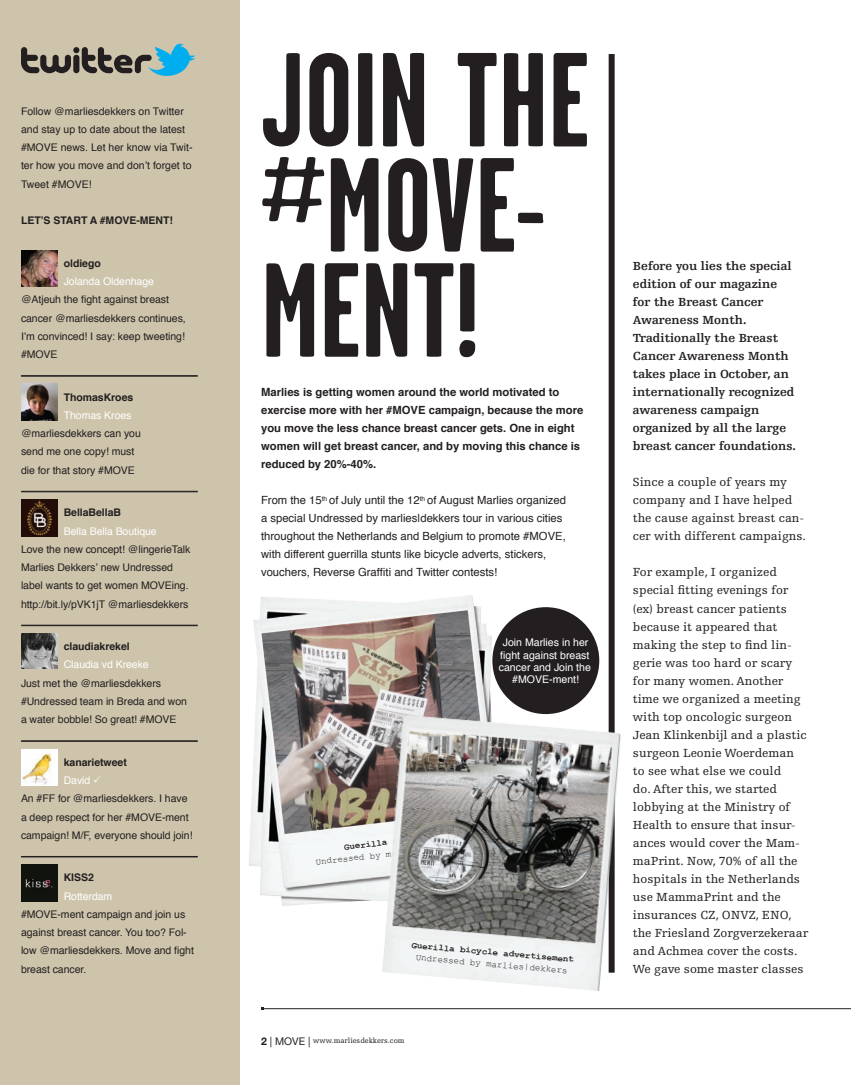
<style>
.page{position:relative;width:851px;height:1085px;background:#fff}
.page>*{position:absolute;margin:0;border:0;box-sizing:border-box;transform-origin:0 0}
.t1{font:700 133.5px/105px "Garage Gothic";color:#231f20}
.broodtekst{font:12.3px/18px "Egyptienne F";color:#231f20}
.broodtekst-2{font:700 12.3px/18px "Egyptienne F";color:#231f20}
.broodtekst-3{font:11.25px/18px "Helvetica";color:#231f20}
.broodtekst-4{font:700 11.25px/18px "Helvetica";color:#231f20}
.broodtekst-5{font:10.5px/18.3px "Helvetica";letter-spacing:-.005em;color:#231f20}
.broodtekst-6{font:10.5px/12px "Helvetica";letter-spacing:-.005em;color:#fff;text-align:center}
.broodtekst-7{font:700 10.5px "Helvetica";letter-spacing:-.005em;color:#231f20}
.t2{font:700 9px "Courier New";color:#231f20}
.t3{font:9px "Courier New";color:#231f20}
.broodtekst-8{font:7.5px "Egyptienne F";color:#231f20}
.s1{font-family:"Helvetica Neue";font-weight:700;font-size:10.5px}
.s2{font-family:"Helvetica Neue";font-size:10.5px}
</style>
<div class="page">
<div style="left:0;top:0;width:239px;height:1084px;background:#cec4ab"></div>
<hr style="left:262px;top:1008px;width:588px;height:1px;background:#231f20">
<svg style="left:21px;top:43px;width:174px;height:33px"></svg>
<img style="left:21px;top:250px;width:36px;height:36px">
<hr style="left:21px;top:375px;width:176px;height:1px;background:#231f20">
<hr style="left:21px;top:376px;width:176px;height:1px;background:#231f20">
<img style="left:21px;top:384px;width:36px;height:36px">
<hr style="left:21px;top:491px;width:176px;height:1px;background:#231f20">
<img style="left:21px;top:499px;width:36px;height:37px">
<hr style="left:21px;top:625px;width:176px;height:1px;background:#231f20">
<img style="left:21px;top:633px;width:36px;height:35px">
<hr style="left:21px;top:740px;width:176px;height:1px;background:#231f20">
<hr style="left:21px;top:741px;width:176px;height:1px;background:#231f20">
<div style="left:21px;top:749px;width:36px;height:36px;background:#fff"></div>
<img style="left:23px;top:749px;width:29px;height:36px">
<hr style="left:21px;top:856px;width:176px;height:1px;background:#231f20">
<img style="left:21px;top:864px;width:36px;height:37px">
<div style="left:608px;top:54px;width:6px;height:918px;background:#231f20"></div>
<div style="left:492px;top:607px;width:107px;height:107px;background:#231f20;border-radius:50%"></div>
<img style="left:239px;top:589px;width:272px;height:323px">
<img style="left:380px;top:714px;width:241px;height:276px">
<p class="broodtekst-5" style="left:21px;top:102px;width:173px">Follow @marliesdekkers on Twitter and stay up to date about the latest #MOVE news. Let her know via Twit&shy;ter how you move and don’t forget to<br>Tweet #MOVE!</p>
<p class="broodtekst-7" style="left:21px;top:212px;width:153px">LET’S START A #MOVE-MENT!</p>
<p class="broodtekst-7" style="left:64px;top:254px;width:39px">oldiego</p>
<p class="broodtekst-6" style="left:64px;top:275px;width:92px">Jolanda Oldenhage</p>
<p class="broodtekst-5" style="left:21px;top:291px;width:166px">@Atjeuh the fight against breast cancer @marliesdekkers continues,<br>I’m convinced! I say: keep tweeting! #MOVE</p>
<p class="broodtekst-7" style="left:64px;top:388px;width:71px">ThomasKroes</p>
<p class="broodtekst-6" style="left:64px;top:409px;width:69px">Thomas Kroes</p>
<p class="broodtekst-5" style="left:21px;top:424px;width:121px">@marliesdekkers can you send me one copy! must die for that story #MOVE</p>
<p class="broodtekst-7" style="left:64px;top:504px;width:59px">BellaBellaB</p>
<p class="broodtekst-6" style="left:64px;top:525px;width:94px">Bella Bella Boutique</p>
<p class="broodtekst-5" style="left:21px;top:540px;width:171px">Love the new concept! @lingerieTalk Marlies Dekkers’ new Undressed label wants to get women MOVEing. http://bit.ly/pVK1jT @marliesdekkers</p>
<p class="broodtekst-7" style="left:64px;top:638px;width:67px">claudiakrekel</p>
<p class="broodtekst-6" style="left:64px;top:659px;width:86px">Claudia vd Kreeke</p>
<p class="broodtekst-5" style="left:21px;top:674px;width:167px">Just met the @marliesdekkers #Undressed team in Breda and won a water bobble! So great! #MOVE</p>
<p class="broodtekst-7" style="left:64px;top:753px;width:65px">kanarietweet</p>
<p class="broodtekst-6" style="left:64px;top:774px;width:28px">David</p>
<p class="broodtekst-5" style="left:21px;top:789px;width:173px">An #FF for @marliesdekkers. I have a deep respect for her #MOVE-ment campaign! M/F, everyone should join!</p>
<p class="broodtekst-7" style="left:64px;top:869px;width:32px">KISS2</p>
<p class="broodtekst-6" style="left:64px;top:890px;width:50px">Rotterdam</p>
<p class="broodtekst-5" style="left:21px;top:905px;width:174px">#MOVE-ment campaign and join us against breast cancer. You too? Fol&shy;low @marliesdekkers. Move and fight breast cancer.</p>
<p class="t1" style="left:261px;top:46px;width:330px">JOIN THE #MOVE-<br>MENT!</p>
<p class="broodtekst-4" style="left:261px;top:383px;width:323px">Marlies is getting women around the world motivated to exercise more with her #MOVE campaign, because the more you move the less chance breast cancer gets. One in eight women will get breast cancer, and by moving this chance is reduced by 20%-40%.</p>
<p class="broodtekst-3" style="left:261px;top:491px;width:306px">From the 15<sup>th</sup> of July until the 12<sup>th</sup> of August Marlies organized a special Undressed by marlies|dekkers tour in various cities throughout the Netherlands and Belgium to promote #MOVE, with different guerrilla stunts like bicycle adverts, stickers, vouchers, Reverse Graffiti and Twitter contests!</p>
<p class="t2" style="left:343px;top:840px;width:94px;rotate:-6deg">Guerilla stickers</p>
<p class="broodtekst-6" style="left:498px;top:637px;width:94px">Join Marlies in her fight against breast cancer and Join the #MOVE-ment!</p>
<p class="t2" style="left:412px;top:939px;width:164px;rotate:5deg">Guerilla bicycle advertisement</p>
<p class="t3" style="left:416px;top:951px;width:153px;rotate:5deg">Undressed by marlies|dekkers</p>
<p class="broodtekst-8" style="left:261px;top:1036px;width:145px"><span class="s1">2</span> <span class="s2">| MOVE |</span> www.marliesdekkers.com</p>
<p class="broodtekst-2" style="left:632px;top:257px;width:164px">Before you lies the special edition of our magazine for the Breast Cancer<br>Awareness Month.<br>Traditionally the Breast<br>Cancer Awareness Month takes place in October, an internationally recognized awareness campaign organized by all the large breast cancer foundations.</p>
<p class="broodtekst" style="left:632px;top:473px;width:175px">Since a couple of years my company and I have helped the cause against breast can&shy;cer with different campaigns.</p>
<p class="broodtekst" style="left:632px;top:563px;width:177px">For example, I organized special fitting evenings for (ex) breast cancer patients because it appeared that making the step to find lin&shy;gerie was too hard or scary for many women. Another time we organized a meeting with top oncologic surgeon<br>Jean Klinkenbijl and a plastic surgeon Leonie Woerdeman to see what else we could<br>do. After this, we started lobbying at the Ministry of<br>Health to ensure that insur&shy;ances would cover the Mam&shy;maPrint. Now, 70% of all the hospitals in the Netherlands use MammaPrint and the insurances CZ, ONVZ, ENO, the Friesland Zorgverzekeraar and Achmea cover the costs.<br>We gave some master classes</p>
</div>
